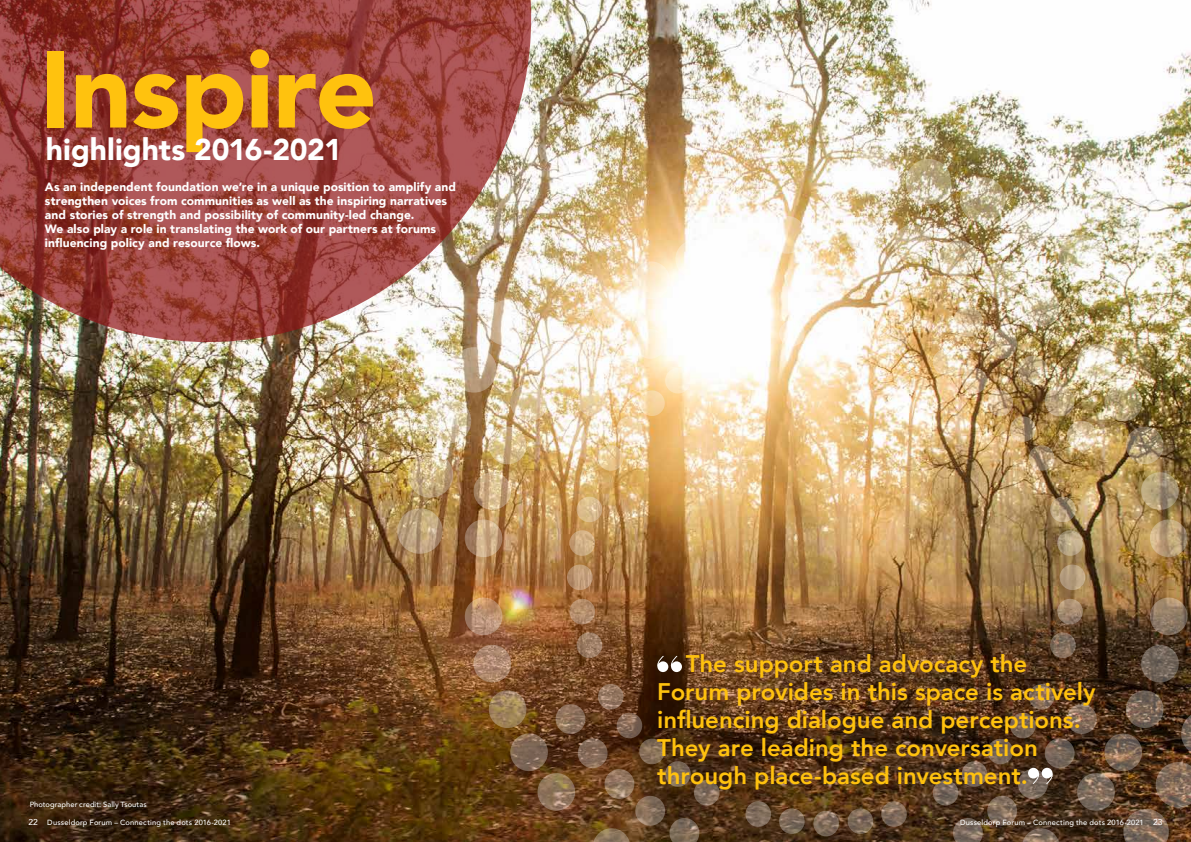
<style>
.page{position:relative;width:1191px;height:842px;background:#fff}
.page>*{position:absolute;margin:0;border:0;box-sizing:border-box;transform-origin:0 0}
.t1{font:900 107.7px "Avenir";letter-spacing:-.01em;color:#ffc20e}
.t2{font:900 30px "Avenir";color:#fff}
.t3{font:800 24px/28px "Avenir";color:#ffc20e}
.t4{font:900 12px/14px "Avenir";letter-spacing:.005em;color:#fff}
.t5{font:500 7.5px "Avenir";letter-spacing:.02em;color:#fff}
.s1{font-size:8.5px}
</style>
<div class="page">
<img style="left:0;top:0;width:1191px;height:517px">
<svg style="left:0;top:0;width:531px;height:342px"></svg>
<img style="left:0;top:517px;width:1191px;height:325px">
<svg style="left:813px;top:318px;width:26px;height:26px"></svg>
<svg style="left:813px;top:810px;width:26px;height:27px"></svg>
<svg style="left:778px;top:807px;width:27px;height:28px"></svg>
<svg style="left:744px;top:800px;width:28px;height:28px"></svg>
<svg style="left:847px;top:808px;width:27px;height:26px"></svg>
<svg style="left:880px;top:800px;width:28px;height:28px"></svg>
<svg style="left:1059px;top:564px;width:26px;height:26px"></svg>
<svg style="left:567px;top:564px;width:26px;height:26px"></svg>
<img style="left:395px;top:215px;width:412px;height:343px">
<img style="left:845px;top:148px;width:344px;height:410px">
<img style="left:464px;top:597px;width:257px;height:245px">
<svg style="left:931px;top:596px;width:260px;height:246px"></svg>
<h1 class="t1" style="left:39px;top:42px;width:339px">Inspire</h1>
<h2 class="t2" style="left:46px;top:136px;width:297px">highlights 2016-2021</h2>
<p class="t4" style="left:45px;top:180px;width:412px">As an independent foundation we’re in a unique position to amplify and strengthen voices from communities as well as the inspiring narratives and stories of strength and possibility of community-led change.<br>We also play a role in translating the work of our partners at forums influencing policy and resource flows.</p>
<h3 class="t3" style="left:657px;top:652px;width:440px;text-indent:29px">The support and advocacy the Forum provides in this space is actively influencing dialogue and perceptions.<br>They are leading the conversation through place-based investment.</h3>
<p class="t5" style="left:30px;top:801px;width:118px">Photographer credit: Sally Tsoutas</p>
<p class="t5" style="left:28px;top:819px;width:204px"><span class="s1">22</span> Dusseldorp Forum – Connecting the dots 2016-2021</p>
<p class="t5" style="left:960px;top:819px;width:204px">Dusseldorp Forum – Connecting the dots 2016-2021 <span class="s1">23</span></p>
</div>
